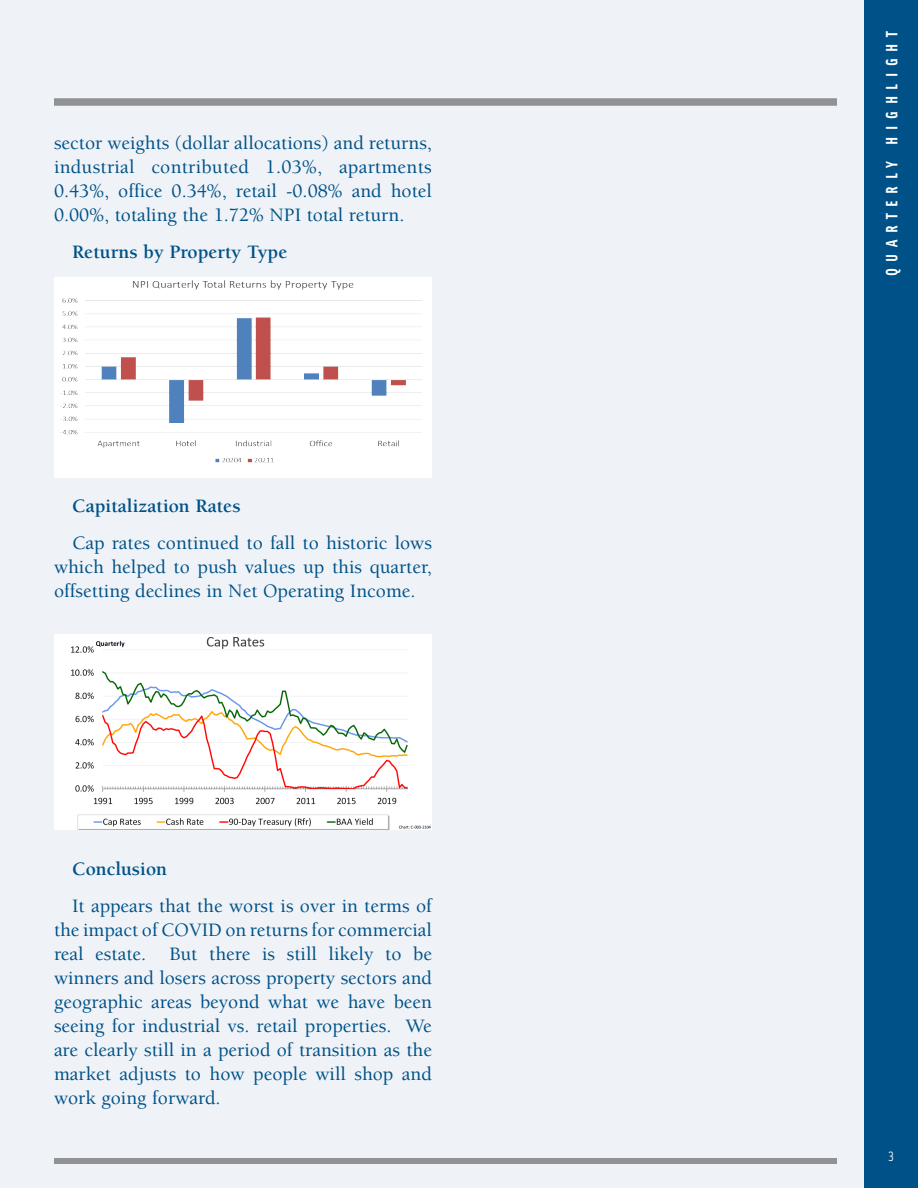
<style>
.page{position:relative;width:918px;height:1188px;background:#fff}
.page>*{position:absolute;margin:0;border:0;box-sizing:border-box;transform-origin:0 0}
.name_and_position{font:500 19.5px/24px "Berkeley LT";color:#005187;text-align:justify}
.name_and_position-2{font:700 19.5px "Berkeley LT";color:#005187}
.t1{font:16.5px "Solex Bold Lining";letter-spacing:.4em;color:#fff}
.t2{font:13.5px "Solex Regular Lining";color:#fff}
</style>
<div class="page">
<div style="left:864px;top:0;width:54px;height:1188px;background:#005187"></div>
<div style="left:0;top:0;width:864px;height:1188px;background:#eff3f8"></div>
<div style="left:54px;top:1158px;width:783px;height:6px;background:#919295"></div>
<div style="left:54px;top:98px;width:783px;height:8px;background:#919295"></div>
<div style="left:54px;top:278px;width:378px;height:200px;background:#fff"></div>
<img style="left:60px;top:280px;width:362px;height:183px">
<img style="left:54px;top:634px;width:378px;height:196px">
<p class="name_and_position" style="left:54px;top:131px;width:380px">sector weights (dollar allocations) and returns, industrial contributed 1.03%, apartments 0.43%, office 0.34%, retail -0.08% and hotel 0.00%, totaling the 1.72% NPI total return.</p>
<p class="name_and_position-2" style="left:72px;top:242px;width:217px">Returns by Property Type</p>
<p class="name_and_position-2" style="left:72px;top:495px;width:170px">Capitalization Rates</p>
<p class="name_and_position" style="left:54px;top:532px;width:380px;text-indent:18px">Cap rates continued to fall to historic lows which helped to push values up this quarter, offsetting declines in Net Operating Income.</p>
<p class="name_and_position-2" style="left:72px;top:858px;width:97px">Conclusion</p>
<p class="name_and_position" style="left:54px;top:895px;width:380px;text-indent:18px">It appears that the worst is over in terms of the impact of COVID on returns for commercial real estate. But there is still likely to be winners and losers across property sectors and geographic areas beyond what we have been seeing for industrial vs. retail properties. We are clearly still in a period of transition as the market adjusts to how people will shop and work going forward.</p>
<p class="t1" style="left:881px;top:276px;width:247px;rotate:-90deg">QUARTERLY HIGHLIGHT</p>
<p class="t2" style="left:888px;top:1148px;width:7px">3</p>
</div>
